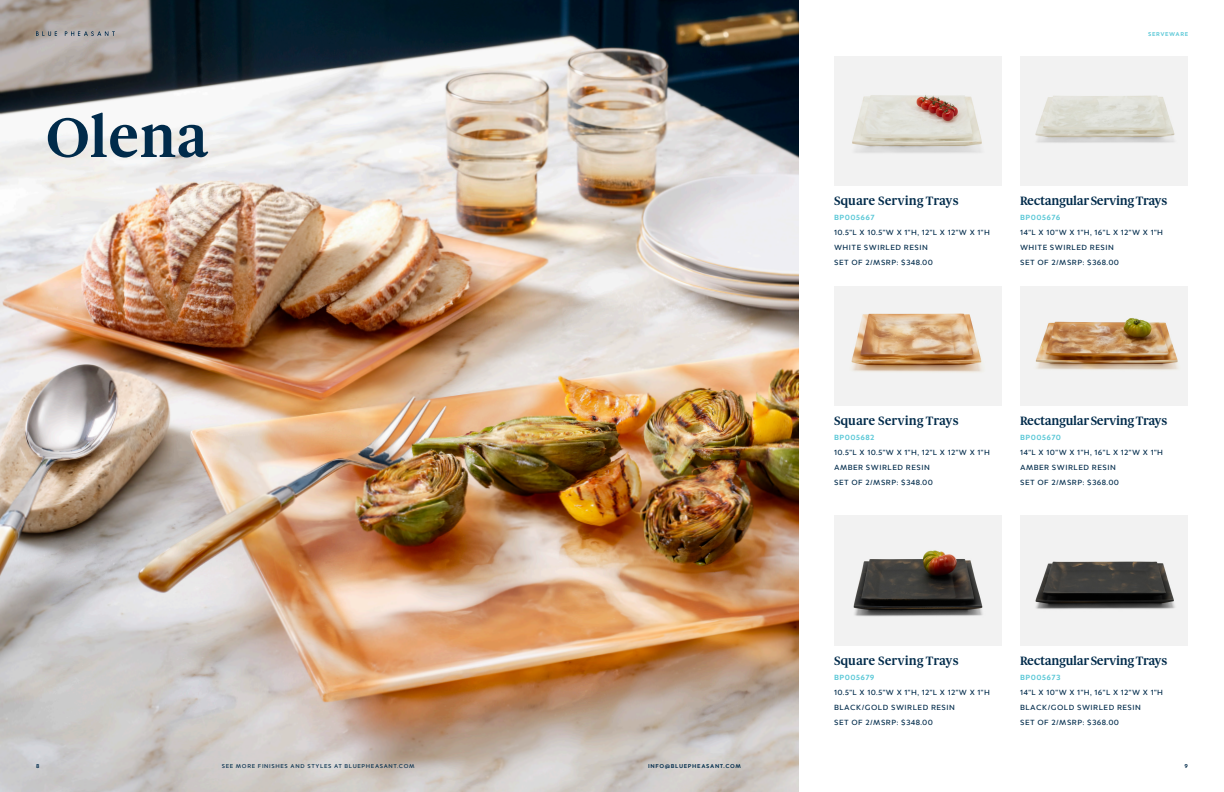
<style>
.page{position:relative;width:1224px;height:792px;background:#fff}
.page>*{position:absolute;margin:0;border:0;box-sizing:border-box;transform-origin:0 0}
.t1{font:700 60px "Gauthier FY";color:#002b4b}
.t2{font:700 13px "Gauthier FY";letter-spacing:-.025em;color:#002b4b}
.t3{font:700 13px "Gauthier FY";color:#002b4b}
.t4{font:500 8px "Merel";letter-spacing:.06em;color:#002b4b}
.t5{font:700 8px "Merel";letter-spacing:.05em;color:#5bc8d7}
.t6{font:500 6px "Merel";letter-spacing:.11em;color:#002b4b}
.t7{font:700 6px "Merel";letter-spacing:.11em;color:#002b4b}
.t8{font:700 6px "Merel";letter-spacing:.11em;color:#5bc8d7}
</style>
<div class="page">
<img style="left:1020px;top:286px;width:168px;height:120px">
<img style="left:834px;top:56px;width:168px;height:130px">
<img style="left:1020px;top:56px;width:168px;height:130px">
<img style="left:1020px;top:516px;width:168px;height:130px">
<img style="left:834px;top:286px;width:168px;height:120px">
<img style="left:834px;top:516px;width:168px;height:130px">
<img style="left:0;top:0;width:798px;height:792px">
<svg style="left:36px;top:31px;width:21px;height:5px"></svg>
<svg style="left:65px;top:31px;width:50px;height:5px"></svg>
<p class="t1" style="left:46px;top:100px;width:164px">Olena</p>
<p class="t8" style="left:1148px;top:29px;width:42px">SERVEWARE</p>
<p class="t3" style="left:834px;top:193px;width:126px">Square Serving Trays</p>
<p class="t5" style="left:834px;top:211px;width:42px">BP005667</p>
<p class="t4" style="left:834px;top:226px;width:157px">10.5"L X 10.5"W X 1"H, 12"L X 12"W X 1"H</p>
<p class="t4" style="left:834px;top:241px;width:95px">WHITE SWIRLED RESIN</p>
<p class="t4" style="left:834px;top:256px;width:101px">SET OF 2/MSRP: $348.00</p>
<p class="t2" style="left:1020px;top:193px;width:149px">Rectangular Serving Trays</p>
<p class="t5" style="left:1020px;top:211px;width:42px">BP005676</p>
<p class="t4" style="left:1020px;top:226px;width:145px">14"L X 10"W X 1"H, 16"L X 12"W X 1"H</p>
<p class="t4" style="left:1020px;top:241px;width:95px">WHITE SWIRLED RESIN</p>
<p class="t4" style="left:1020px;top:256px;width:101px">SET OF 2/MSRP: $368.00</p>
<p class="t3" style="left:834px;top:413px;width:126px">Square Serving Trays</p>
<p class="t5" style="left:834px;top:431px;width:42px">BP005682</p>
<p class="t4" style="left:834px;top:446px;width:157px">10.5"L X 10.5"W X 1"H, 12"L X 12"W X 1"H</p>
<p class="t4" style="left:834px;top:461px;width:97px">AMBER SWIRLED RESIN</p>
<p class="t4" style="left:834px;top:476px;width:101px">SET OF 2/MSRP: $348.00</p>
<p class="t2" style="left:1020px;top:413px;width:149px">Rectangular Serving Trays</p>
<p class="t5" style="left:1020px;top:431px;width:42px">BP005670</p>
<p class="t4" style="left:1020px;top:446px;width:145px">14"L X 10"W X 1"H, 16"L X 12"W X 1"H</p>
<p class="t4" style="left:1020px;top:461px;width:97px">AMBER SWIRLED RESIN</p>
<p class="t4" style="left:1020px;top:476px;width:101px">SET OF 2/MSRP: $368.00</p>
<p class="t3" style="left:834px;top:653px;width:126px">Square Serving Trays</p>
<p class="t5" style="left:834px;top:671px;width:42px">BP005679</p>
<p class="t4" style="left:834px;top:686px;width:157px">10.5"L X 10.5"W X 1"H, 12"L X 12"W X 1"H</p>
<p class="t4" style="left:834px;top:701px;width:122px">BLACK/GOLD SWIRLED RESIN</p>
<p class="t4" style="left:834px;top:716px;width:101px">SET OF 2/MSRP: $348.00</p>
<p class="t2" style="left:1020px;top:653px;width:149px">Rectangular Serving Trays</p>
<p class="t5" style="left:1020px;top:671px;width:42px">BP005673</p>
<p class="t4" style="left:1020px;top:686px;width:145px">14"L X 10"W X 1"H, 16"L X 12"W X 1"H</p>
<p class="t4" style="left:1020px;top:701px;width:122px">BLACK/GOLD SWIRLED RESIN</p>
<p class="t4" style="left:1020px;top:716px;width:101px">SET OF 2/MSRP: $368.00</p>
<p class="t7" style="left:36px;top:761px;width:5px">8</p>
<p class="t6" style="left:222px;top:761px;width:194px">SEE MORE FINISHES AND STYLES AT BLUEPHEASANT.COM</p>
<p class="t7" style="left:648px;top:761px;width:95px">INFO@BLUEPHEASANT.COM</p>
<p class="t7" style="left:1185px;top:761px;width:5px">9</p>
</div>
